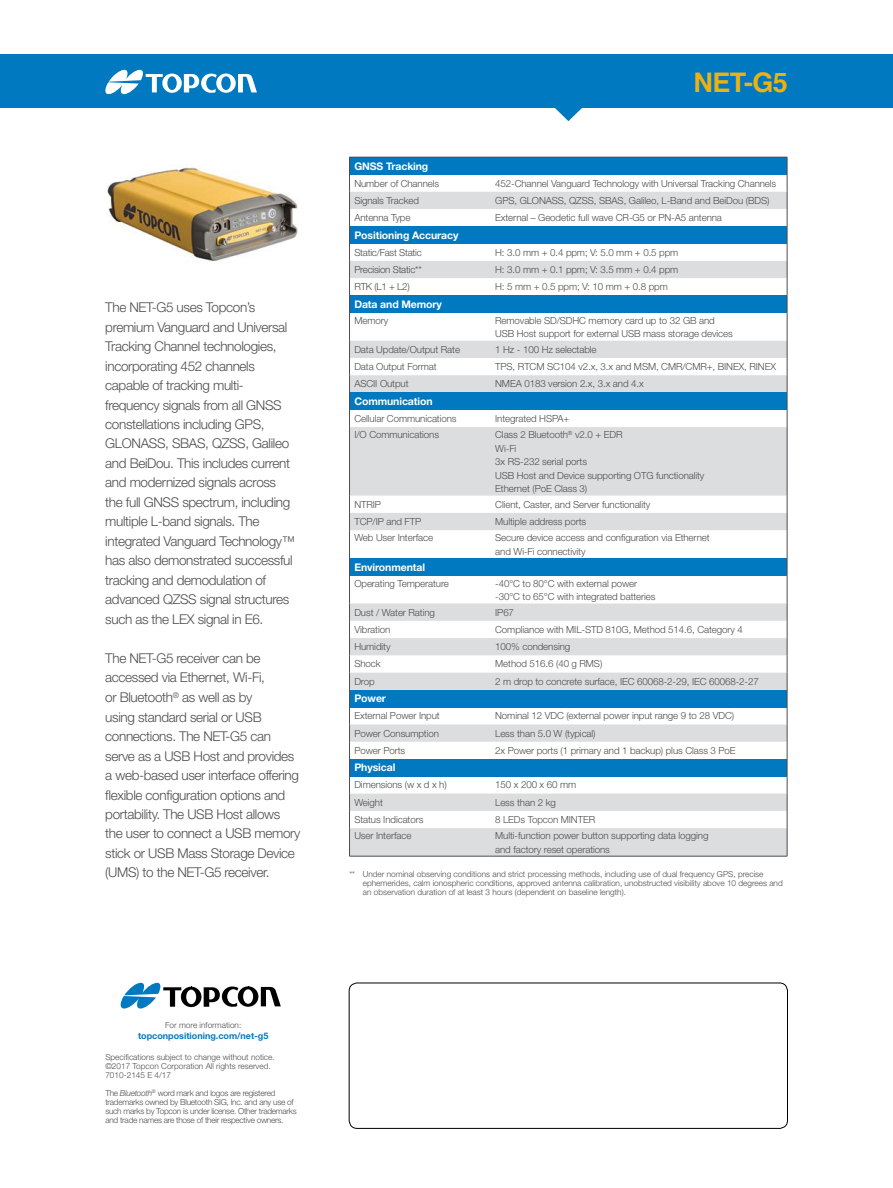
<style>
.page{position:relative;width:893px;height:1188px;background:#fff}
.page>*{position:absolute;margin:0;border:0;box-sizing:border-box;transform-origin:0 0}
.t1{font:700 27px "Helvetica";color:#eeb111}
.t2{font:300 13.5px/19.5px "Helvetica Neue LT Std";letter-spacing:-.025em;color:#4d4d4f}
.t3{font:700 10.5px "Helvetica Neue LT Std";letter-spacing:-.01em;color:#fff}
.t4{font:300 9.75px/13.5px "Helvetica Neue LT Std";letter-spacing:-.01em;color:#4d4d4f}
.t5{font:700 9px "Helvetica Neue LT Std";color:#0079c1}
.t6{font:300 8.25px/9px "Helvetica Neue LT Std";color:#4d4d4f}
.t7{font:300 8.25px/9px "Helvetica Neue LT Std";letter-spacing:-.03em;color:#4d4d4f}
.s1{font-style:italic}
</style>
<div class="page">
<svg style="left:0;top:54px;width:893px;height:67px;fill:#0079c1"></svg>
<svg style="left:105px;top:70px;width:152px;height:24px"></svg>
<div style="left:349px;top:983px;width:439px;height:146px;border:1px solid #000;border-radius:8px"></div>
<svg style="left:120px;top:983px;width:161px;height:26px"></svg>
<div style="left:350px;top:157px;width:437px;height:17px;background:#0079c1"></div>
<svg style="left:350px;top:192px;width:437px;height:664px"></svg>
<div style="left:350px;top:226px;width:437px;height:18px;background:#0079c1"></div>
<div style="left:350px;top:295px;width:437px;height:18px;background:#0079c1"></div>
<div style="left:350px;top:393px;width:437px;height:17px;background:#0079c1"></div>
<div style="left:350px;top:558px;width:437px;height:17px;background:#0079c1"></div>
<div style="left:350px;top:690px;width:437px;height:17px;background:#0079c1"></div>
<div style="left:350px;top:759px;width:437px;height:17px;background:#0079c1"></div>
<hr style="left:349px;top:157px;width:141px;height:1px;background:#4d4d4f">
<hr style="left:490px;top:157px;width:297px;height:1px;background:#4d4d4f">
<svg style="left:349px;top:157px;width:1px;height:270px"></svg>
<svg style="left:787px;top:157px;width:1px;height:270px"></svg>
<hr style="left:349px;top:427px;width:1px;height:69px;background:#4d4d4f">
<hr style="left:787px;top:427px;width:1px;height:69px;background:#4d4d4f">
<svg style="left:349px;top:496px;width:1px;height:360px"></svg>
<svg style="left:787px;top:496px;width:1px;height:360px"></svg>
<hr style="left:349px;top:856px;width:141px;height:1px;background:#4d4d4f">
<hr style="left:490px;top:856px;width:297px;height:1px;background:#4d4d4f">
<img style="left:107px;top:167px;width:191px;height:95px">
<p class="t2" style="left:105px;top:297px;width:191px">The NET-G5 uses Topcon’s premium Vanguard and Universal<br>Tracking Channel technologies, incorporating 452 channels capable of tracking multi&shy;frequency signals from all GNSS constellations including GPS,<br>GLONASS, SBAS, QZSS, Galileo and BeiDou. This includes current and modernized signals across the full GNSS spectrum, including multiple L-band signals. The integrated Vanguard Technology™ has also demonstrated successful tracking and demodulation of advanced QZSS signal structures such as the LEX signal in E6.</p>
<p class="t2" style="left:105px;top:648px;width:197px">The NET-G5 receiver can be accessed via Ethernet, Wi-Fi,<br>or Bluetooth<sup>®</sup> as well as by<br>using standard serial or USB connections. The NET-G5 can serve as a USB Host and provides a web-based user interface offering flexible configuration options and portability. The USB Host allows the user to connect a USB memory stick or USB Mass Storage Device (UMS) to the NET-G5 receiver.</p>
<h1 class="t1" style="left:694px;top:60px;width:96px">NET-G5</h1>
<p class="t3" style="left:354px;top:159px;width:76px">GNSS Tracking</p>
<p class="t4" style="left:354px;top:176px;width:86px">Number of Channels</p>
<p class="t4" style="left:495px;top:176px;width:283px">452-Channel Vanguard Technology with Universal Tracking Channels</p>
<p class="t4" style="left:354px;top:193px;width:66px">Signals Tracked</p>
<p class="t4" style="left:495px;top:193px;width:276px">GPS, GLONASS, QZSS, SBAS, Galileo, L-Band and BeiDou (BDS)</p>
<p class="t4" style="left:354px;top:211px;width:58px">Antenna Type</p>
<p class="t4" style="left:495px;top:211px;width:228px">External – Geodetic full wave CR-G5 or PN-A5 antenna</p>
<p class="t3" style="left:354px;top:228px;width:106px">Positioning Accuracy</p>
<p class="t4" style="left:354px;top:245px;width:69px">Static/Fast Static</p>
<p class="t4" style="left:495px;top:245px;width:185px">H: 3.0 mm + 0.4 ppm; V: 5.0 mm + 0.5 ppm</p>
<p class="t4" style="left:354px;top:263px;width:69px">Precision Static**</p>
<p class="t4" style="left:495px;top:263px;width:185px">H: 3.0 mm + 0.1 ppm; V: 3.5 mm + 0.4 ppm</p>
<p class="t4" style="left:354px;top:280px;width:57px">RTK (L1 + L2)</p>
<p class="t4" style="left:495px;top:280px;width:174px">H: 5 mm + 0.5 ppm; V: 10 mm + 0.8 ppm</p>
<p class="t3" style="left:354px;top:298px;width:89px">Data and Memory</p>
<p class="t4" style="left:354px;top:314px;width:35px">Memory</p>
<p class="t4" style="left:495px;top:314px;width:239px">Removable SD/SDHC memory card up to 32 GB and<br>USB Host support for external USB mass storage devices</p>
<p class="t4" style="left:354px;top:342px;width:107px">Data Update/Output Rate</p>
<p class="t4" style="left:495px;top:342px;width:103px">1 Hz - 100 Hz selectable</p>
<p class="t4" style="left:354px;top:360px;width:84px">Data Output Format</p>
<p class="t4" style="left:495px;top:360px;width:282px">TPS, RTCM SC104 v2.x, 3.x and MSM, CMR/CMR+, BINEX, RINEX</p>
<p class="t4" style="left:354px;top:377px;width:56px">ASCII Output</p>
<p class="t4" style="left:495px;top:377px;width:150px">NMEA 0183 version 2.x, 3.x and 4.x</p>
<p class="t3" style="left:354px;top:395px;width:80px">Communication</p>
<p class="t4" style="left:354px;top:412px;width:104px">Cellular Communications</p>
<p class="t4" style="left:495px;top:412px;width:76px">Integrated HSPA+</p>
<p class="t4" style="left:354px;top:428px;width:86px">I/O Communications</p>
<p class="t4" style="left:495px;top:428px;width:211px">Class 2 Bluetooth<sup>®</sup> v2.0 + EDR<br>Wi-Fi<br>3x RS-232 serial ports<br>USB Host and Device supporting OTG functionality<br>Ethernet (PoE Class 3)</p>
<p class="t4" style="left:354px;top:497px;width:28px">NTRIP</p>
<p class="t4" style="left:495px;top:497px;width:157px">Client, Caster, and Server functionality</p>
<p class="t4" style="left:354px;top:515px;width:68px">TCP/IP and FTP</p>
<p class="t4" style="left:495px;top:515px;width:92px">Multiple address ports</p>
<p class="t4" style="left:354px;top:531px;width:80px">Web User Interface</p>
<p class="t4" style="left:495px;top:531px;width:216px">Secure device access and configuration via Ethernet and Wi-Fi connectivity</p>
<p class="t3" style="left:354px;top:560px;width:72px">Environmental</p>
<p class="t4" style="left:354px;top:576px;width:96px">Operating Temperature</p>
<p class="t4" style="left:495px;top:576px;width:162px">-40°C to 80°C with external power -30°C to 65°C with integrated batteries</p>
<p class="t4" style="left:354px;top:605px;width:82px">Dust / Water Rating</p>
<p class="t4" style="left:495px;top:605px;width:20px">IP67</p>
<p class="t4" style="left:354px;top:622px;width:37px">Vibration</p>
<p class="t4" style="left:495px;top:622px;width:249px">Compliance with MIL-STD 810G, Method 514.6, Category 4</p>
<p class="t4" style="left:354px;top:640px;width:38px">Humidity</p>
<p class="t4" style="left:495px;top:640px;width:77px">100% condensing</p>
<p class="t4" style="left:354px;top:657px;width:28px">Shock</p>
<p class="t4" style="left:495px;top:657px;width:109px">Method 516.6 (40 g RMS)</p>
<p class="t4" style="left:354px;top:674px;width:22px">Drop</p>
<p class="t4" style="left:495px;top:674px;width:265px">2 m drop to concrete surface, IEC 60068-2-29, IEC 60068-2-27</p>
<p class="t3" style="left:354px;top:692px;width:33px">Power</p>
<p class="t4" style="left:354px;top:709px;width:87px">External Power Input</p>
<p class="t4" style="left:495px;top:709px;width:240px">Nominal 12 VDC (external power input range 9 to 28 VDC)</p>
<p class="t4" style="left:354px;top:726px;width:86px">Power Consumption</p>
<p class="t4" style="left:495px;top:726px;width:102px">Less than 5.0 W (typical)</p>
<p class="t4" style="left:354px;top:743px;width:52px">Power Ports</p>
<p class="t4" style="left:495px;top:743px;width:242px">2x Power ports (1 primary and 1 backup) plus Class 3 PoE</p>
<p class="t3" style="left:354px;top:761px;width:43px">Physical</p>
<p class="t4" style="left:354px;top:778px;width:94px">Dimensions (w x d x h)</p>
<p class="t4" style="left:495px;top:778px;width:82px">150 x 200 x 60 mm</p>
<p class="t4" style="left:354px;top:795px;width:30px">Weight</p>
<p class="t4" style="left:495px;top:795px;width:62px">Less than 2 kg</p>
<p class="t4" style="left:354px;top:813px;width:71px">Status Indicators</p>
<p class="t4" style="left:495px;top:813px;width:102px">8 LEDs Topcon MINTER</p>
<p class="t4" style="left:354px;top:829px;width:59px">User Interface</p>
<p class="t4" style="left:495px;top:829px;width:215px">Multi-function power button supporting data logging and factory reset operations</p>
<p class="t6" style="left:363px;top:870px;width:421px;text-indent:-13px">** Under nominal observing conditions and strict processing methods, including use of dual frequency GPS, precise ephemerides, calm ionospheric conditions, approved antenna calibration, unobstructed visibility above 10 degrees and an observation duration of at least 3 hours (dependent on baseline length).</p>
<p class="t6" style="left:165px;top:1021px;width:78px">For more information:</p>
<p class="t5" style="left:138px;top:1030px;width:132px">topconpositioning.com/net-g5</p>
<p class="t6" style="left:105px;top:1053px;width:171px">Specifications subject to change without notice. ©2017 Topcon Corporation All rights reserved.<br>7010-2145 E 4/17</p>
<p class="t7" style="left:105px;top:1089px;width:193px">The <span class="s1">Bluetooth</span><sup>®</sup> word mark and logos are registered trademarks owned by Bluetooth SIG, Inc. and any use of such marks by Topcon is under license. Other trademarks and trade names are those of their respective owners.</p>
</div>
